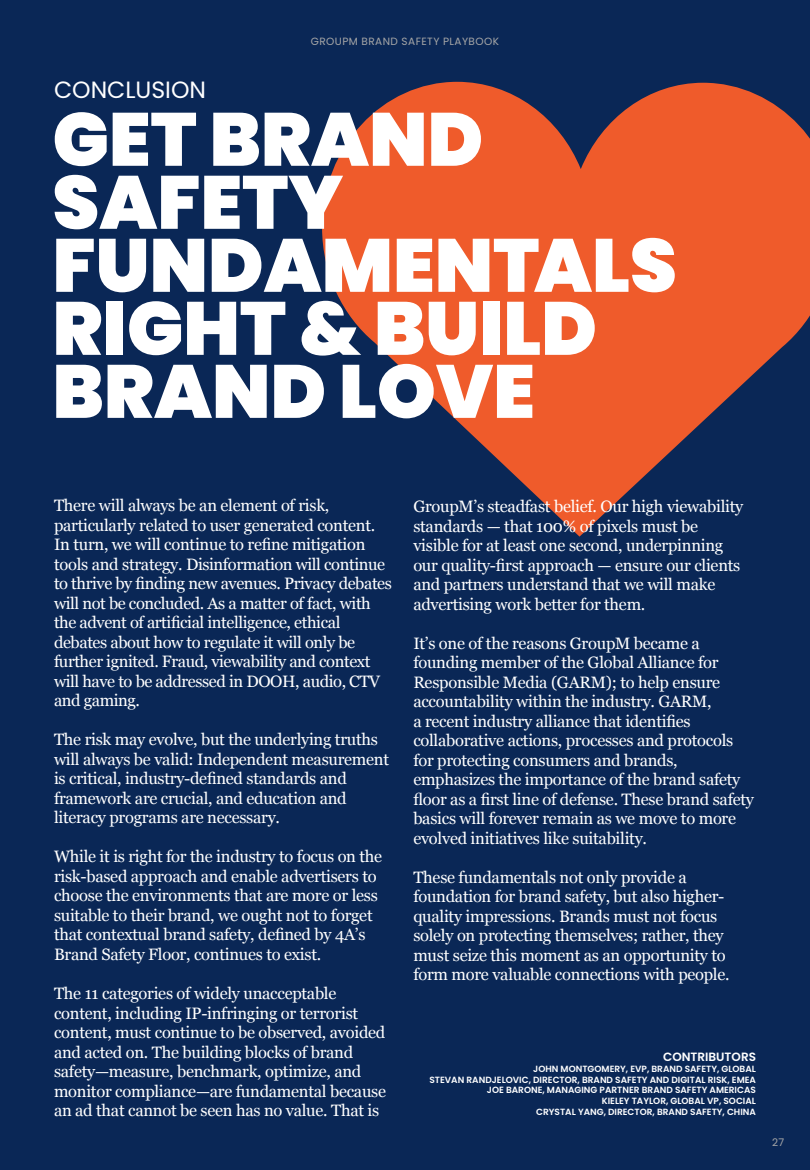
<style>
.page{position:relative;width:810px;height:1170px;background:#0a2756}
.page>*{position:absolute;margin:0;border:0;box-sizing:border-box;transform-origin:0 0}
.t1{font:900 75px/63px "Poppins";color:#fff}
.t2{font:23.55px "Poppins";color:#fff}
.t3{font:16.5px/19.5px "Georgia";letter-spacing:-.015em;color:#fff}
.t4{font:600 12px "Poppins";color:#fff}
.t5{font:10.5px "Poppins";letter-spacing:.04em;color:#a7a7a7}
.t6{font:600 9px/10.8px "Poppins";color:#fff;text-align:right}
</style>
<div class="page">
<svg style="left:322px;top:82px;width:488px;height:454px;background:#a74a38"></svg>
<h2 class="t2" style="left:54px;top:76px;width:154px">CONCLUSION</h2>
<p class="t5" style="left:311px;top:35px;width:190px">GROUPM BRAND SAFETY PLAYBOOK</p>
<h1 class="t1" style="left:52px;top:108px;width:626px">GET BRAND<br>SAFETY<br>FUNDAMENTALS<br>RIGHT &amp; BUILD<br>BRAND LOVE</h1>
<p class="t3" style="left:54px;top:495px;width:340px">There will always be an element of risk, particularly related to user generated content.<br>In turn, we will continue to refine mitigation tools and strategy. Disinformation will continue to thrive by finding new avenues. Privacy debates will not be concluded. As a matter of fact, with the advent of artificial intelligence, ethical debates about how to regulate it will only be further ignited. Fraud, viewability and context will have to be addressed in DOOH, audio, CTV and gaming.</p>
<p class="t3" style="left:54px;top:729px;width:337px">The risk may evolve, but the underlying truths will always be valid: Independent measurement is critical, industry-defined standards and framework are crucial, and education and literacy programs are necessary.</p>
<p class="t3" style="left:54px;top:846px;width:330px">While it is right for the industry to focus on the risk-based approach and enable advertisers to choose the environments that are more or less suitable to their brand, we ought not to forget that contextual brand safety, defined by 4A’s Brand Safety Floor, continues to exist.</p>
<p class="t3" style="left:54px;top:983px;width:334px">The 11 categories of widely unacceptable content, including IP-infringing or terrorist content, must continue to be observed, avoided and acted on. The building blocks of brand safety—measure, benchmark, optimize, and monitor compliance—are fundamental because an ad that cannot be seen has no value. That is</p>
<p class="t3" style="left:413px;top:496px;width:331px">GroupM’s steadfast belief. Our high viewability standards — that 100% of pixels must be visible for at least one second, underpinning our quality-first approach — ensure our clients and partners understand that we will make advertising work better for them.</p>
<p class="t3" style="left:413px;top:632px;width:342px">It’s one of the reasons GroupM became a founding member of the Global Alliance for Responsible Media (GARM); to help ensure accountability within the industry. GARM,<br>a recent industry alliance that identifies collaborative actions, processes and protocols for protecting consumers and brands, emphasizes the importance of the brand safety floor as a first line of defense. These brand safety basics will forever remain as we move to more evolved initiatives like suitability.</p>
<p class="t3" style="left:413px;top:866px;width:318px">These fundamentals not only provide a foundation for brand safety, but also higher&shy;quality impressions. Brands must not focus solely on protecting themselves; rather, they must seize this moment as an opportunity to form more valuable connections with people.</p>
<p class="t4" style="left:663px;top:1050px;width:94px">CONTRIBUTORS</p>
<p class="t6" style="left:429px;top:1063px;width:328px">JOHN MONTGOMERY, EVP, BRAND SAFETY, GLOBAL<br>STEVAN RANDJELOVIC, DIRECTOR, BRAND SAFETY AND DIGITAL RISK, EMEA JOE BARONE, MANAGING PARTNER BRAND SAFETY AMERICAS<br>KIELEY TAYLOR, GLOBAL VP, SOCIAL<br>CRYSTAL YANG, DIRECTOR, BRAND SAFETY, CHINA</p>
<p class="t5" style="left:772px;top:1136px;width:13px">27</p>
</div>
